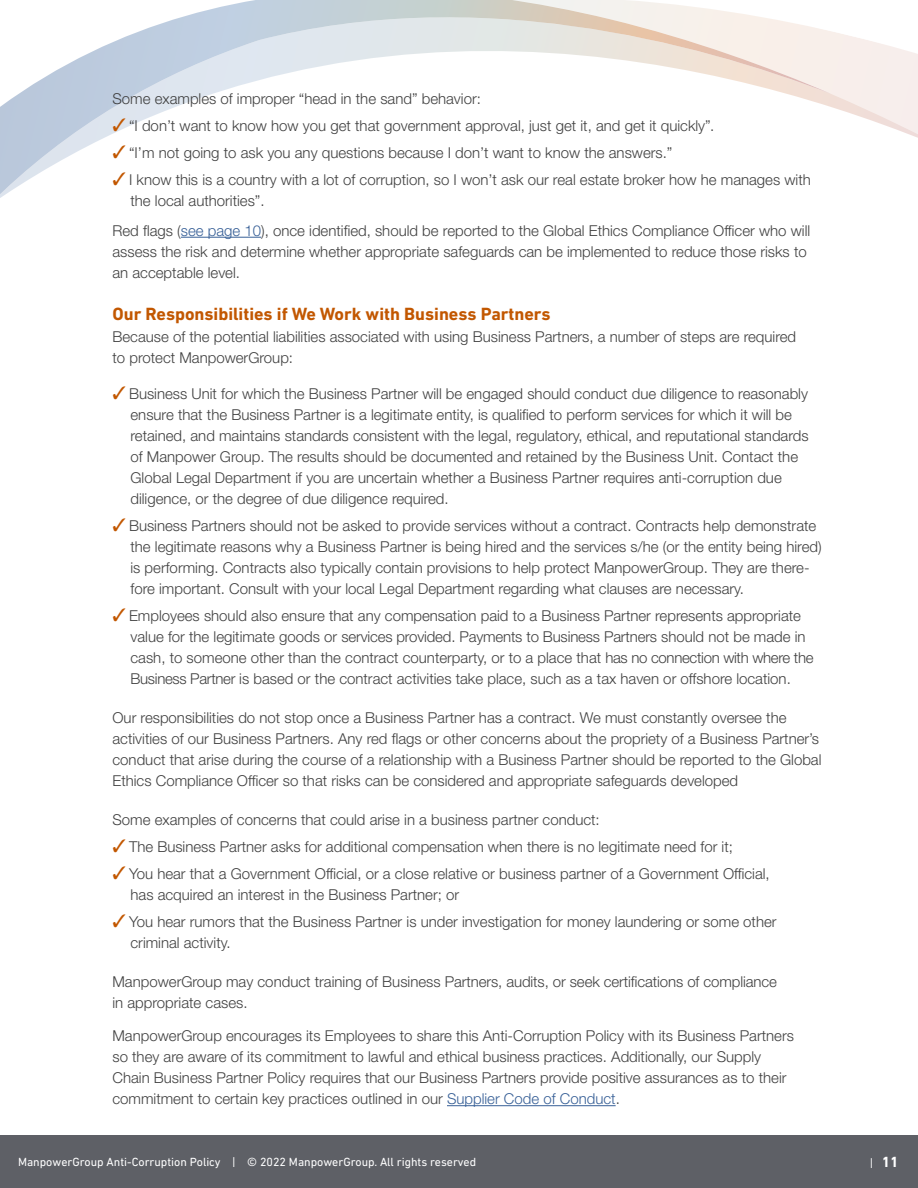
<style>
.page{position:relative;width:918px;height:1188px;background:#fff}
.page>*{position:absolute;margin:0;border:0;box-sizing:border-box;transform-origin:0 0}
.t1{font:700 18px "DIN Next LT Pro";color:#c25700}
.t2{font:300 15px/21px "Helvetica Neue LT Std";color:#404040}
.t3{font:700 15px "DIN Next LT Pro";color:#fff}
.t4{font:12px "DIN Next LT Pro";color:#fff}
.s1{color:#c25700}
.s2{color:#386097}
.s3{font-weight:400;font-size:12px}
</style>
<div class="page">
<svg style="left:0;top:0;width:498px;height:198px"></svg>
<svg style="left:498px;top:0;width:420px;height:138px"></svg>
<div style="left:0;top:1136px;width:918px;height:52px;background:#5e6066"></div>
<hr style="left:181px;top:237px;width:80px;height:1px;background:#386097">
<hr style="left:447px;top:1105px;width:169px;height:1px;background:#386097">
<p class="t2" style="left:112px;top:88px;width:370px">Some examples of improper “head in the sand” behavior:</p>
<p class="t2" style="left:112px;top:115px;width:603px"><span class="s1">✓</span> “I don’t want to know how you get that government approval, just get it, and get it quickly”.</p>
<p class="t2" style="left:112px;top:142px;width:561px"><span class="s1">✓</span> “I’m not going to ask you any questions because I don’t want to know the answers.”</p>
<p class="t2" style="left:130px;top:169px;width:682px;text-indent:-18px"><span class="s1">✓</span> I know this is a country with a lot of corruption, so I won’t ask our real estate broker how he manages with the local authorities”.</p>
<p class="t2" style="left:112px;top:220px;width:699px">Red flags (<span class="s2">see page 10</span>), once identified, should be reported to the Global Ethics Compliance Officer who will assess the risk and determine whether appropriate safeguards can be implemented to reduce those risks to an acceptable level.</p>
<p class="t1" style="left:112px;top:303px;width:440px">Our Responsibilities if We Work with Business Partners</p>
<p class="t2" style="left:112px;top:326px;width:685px">Because of the potential liabilities associated with using Business Partners, a number of steps are required to protect ManpowerGroup:</p>
<p class="t2" style="left:130px;top:383px;width:680px;text-indent:-18px"><span class="s1">✓</span> Business Unit for which the Business Partner will be engaged should conduct due diligence to reasonably ensure that the Business Partner is a legitimate entity, is qualified to perform services for which it will be retained, and maintains standards consistent with the legal, regulatory, ethical, and reputational standards of Manpower Group. The results should be documented and retained by the Business Unit. Contact the Global Legal Department if you are uncertain whether a Business Partner requires anti-corruption due diligence, or the degree of due diligence required.</p>
<p class="t2" style="left:130px;top:515px;width:693px;text-indent:-18px"><span class="s1">✓</span> Business Partners should not be asked to provide services without a contract. Contracts help demonstrate the legitimate reasons why a Business Partner is being hired and the services s/he (or the entity being hired) is performing. Contracts also typically contain provisions to help protect ManpowerGroup. They are there&shy;fore important. Consult with your local Legal Department regarding what clauses are necessary.</p>
<p class="t2" style="left:130px;top:605px;width:685px;text-indent:-18px"><span class="s1">✓</span> Employees should also ensure that any compensation paid to a Business Partner represents appropriate value for the legitimate goods or services provided. Payments to Business Partners should not be made in cash, to someone other than the contract counterparty, or to a place that has no connection with where the Business Partner is based or the contract activities take place, such as a tax haven or offshore location.</p>
<p class="t2" style="left:112px;top:707px;width:711px">Our responsibilities do not stop once a Business Partner has a contract. We must constantly oversee the activities of our Business Partners. Any red flags or other concerns about the propriety of a Business Partner’s conduct that arise during the course of a relationship with a Business Partner should be reported to the Global Ethics Compliance Officer so that risks can be considered and appropriate safeguards developed</p>
<p class="t2" style="left:112px;top:809px;width:489px">Some examples of concerns that could arise in a business partner conduct:</p>
<p class="t2" style="left:112px;top:836px;width:622px"><span class="s1">✓</span> The Business Partner asks for additional compensation when there is no legitimate need for it;</p>
<p class="t2" style="left:130px;top:863px;width:641px;text-indent:-18px"><span class="s1">✓</span> You hear that a Government Official, or a close relative or business partner of a Government Official, has acquired an interest in the Business Partner; or</p>
<p class="t2" style="left:130px;top:911px;width:648px;text-indent:-18px"><span class="s1">✓</span> You hear rumors that the Business Partner is under investigation for money laundering or some other criminal activity.</p>
<p class="t2" style="left:112px;top:971px;width:666px">ManpowerGroup may conduct training of Business Partners, audits, or seek certifications of compliance in appropriate cases.</p>
<p class="t2" style="left:112px;top:1025px;width:683px">ManpowerGroup encourages its Employees to share this Anti-Corruption Policy with its Business Partners so they are aware of its commitment to lawful and ethical business practices. Additionally, our Supply Chain Business Partner Policy requires that our Business Partners provide positive assurances as to their commitment to certain key practices outlined in our <span class="s2">Supplier Code of Conduct</span>.</p>
<p class="t4" style="left:18px;top:1155px;width:460px">ManpowerGroup Anti-Corruption Policy | © 2022 ManpowerGroup. All rights reserved</p>
<p class="t3" style="left:870px;top:1153px;width:30px"><span class="s3">|</span> 11</p>
</div>
